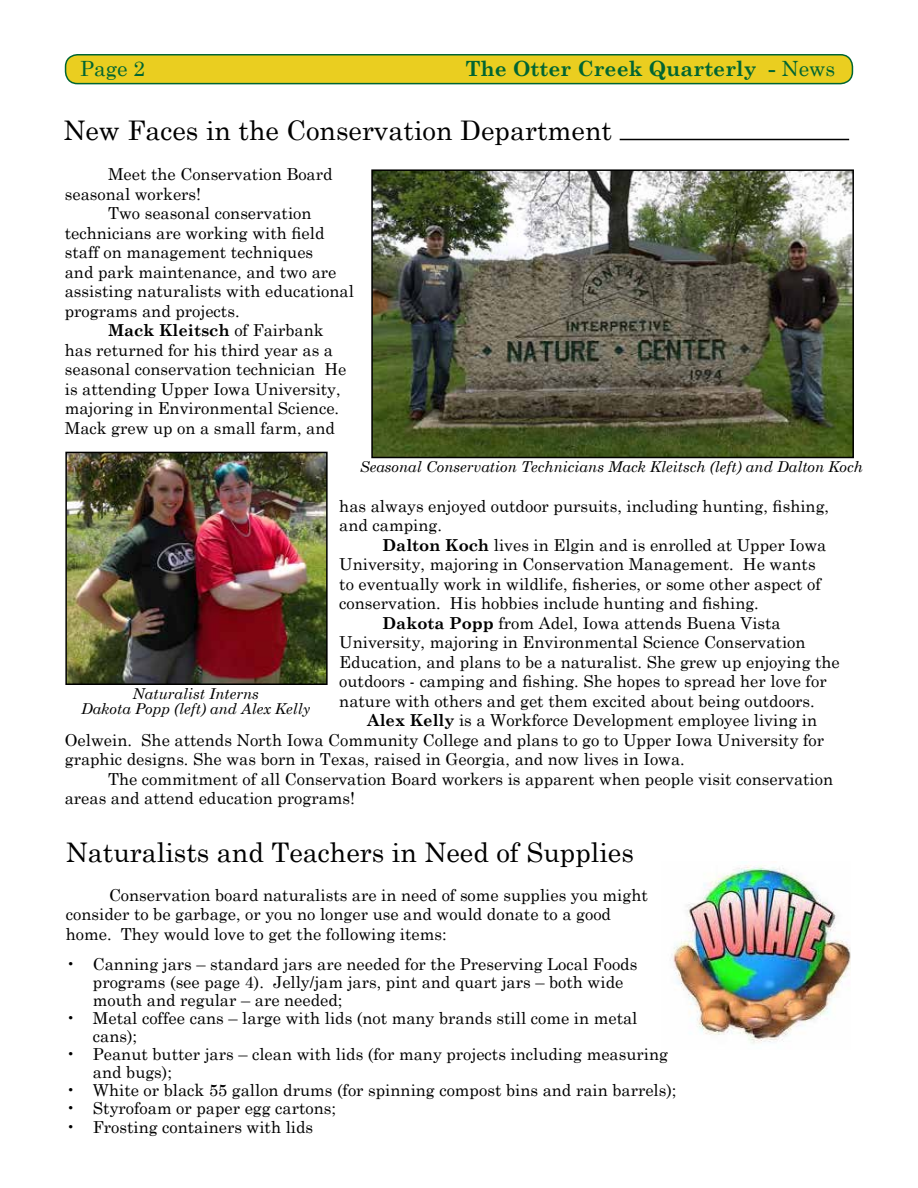
<style>
.page{position:relative;width:918px;height:1188px;background:#fff}
.page>*{position:absolute;margin:0;border:0;box-sizing:border-box;transform-origin:0 0}
.t1{font:27px "Century Schoolbook";color:#000}
.t2{font:700 21px "Century Schoolbook";color:#006532}
.t3{font:21px "Century Schoolbook";color:#006532}
.t4{font:16.5px/19.5px "Century Schoolbook";color:#000}
.t5{font:700 16.5px "Century Schoolbook";color:#000}
.t6{font:italic 15px/15px "Century Schoolbook";color:#000;text-align:center}
.s1{font-weight:400}
.s2{font-weight:700}
</style>
<div class="page">
<div style="left:66px;top:55px;width:786px;height:29px;background:#eace20;border-radius:12px"></div>
<div style="left:65px;top:54px;width:788px;height:30px;border:2px solid #006532;border-radius:12px"></div>
<hr style="left:620px;top:139px;width:229px;height:1px;background:#000">
<img style="left:671px;top:865px;width:179px;height:179px">
<img style="left:374px;top:172px;width:477px;height:283px">
<div style="left:371px;top:169px;width:483px;height:289px;border:2px solid #000"></div>
<img style="left:68px;top:455px;width:257px;height:227px">
<div style="left:65px;top:452px;width:263px;height:233px;border:2px solid #000"></div>
<p class="t3" style="left:80px;top:51px;width:66px">Page 2</p>
<p class="t2" style="left:465px;top:52px;width:371px">The Otter Creek Quarterly - <span class="s1">News</span></p>
<h1 class="t1" style="left:63px;top:107px;width:550px">New Faces in the Conservation Department</h1>
<p class="t4" style="left:65px;top:163px;width:269px;text-indent:43px">Meet the Conservation Board seasonal workers!</p>
<p class="t4" style="left:108px;top:202px;width:205px">Two seasonal conservation</p>
<p class="t4" style="left:65px;top:222px;width:261px">technicians are working with field</p>
<p class="t4" style="left:65px;top:241px;width:250px">staff on management techniques</p>
<p class="t4" style="left:65px;top:261px;width:273px">and park maintenance, and two are</p>
<p class="t4" style="left:65px;top:280px;width:291px">assisting naturalists with educational</p>
<p class="t4" style="left:65px;top:300px;width:176px">programs and projects.</p>
<p class="t5" style="left:108px;top:317px;width:217px">Mack Kleitsch <span class="s1">of Fairbank</span></p>
<p class="t4" style="left:65px;top:339px;width:270px">has returned for his third year as a</p>
<p class="t4" style="left:65px;top:358px;width:283px">seasonal conservation technician He</p>
<p class="t4" style="left:65px;top:378px;width:277px">is attending Upper Iowa University,</p>
<p class="t4" style="left:65px;top:397px;width:276px">majoring in Environmental Science.</p>
<p class="t4" style="left:65px;top:417px;width:272px">Mack grew up on a small farm, and</p>
<p class="t6" style="left:360px;top:459px;width:505px">Seasonal Conservation Technicians Mack Kleitsch (left) and Dalton Koch</p>
<p class="t4" style="left:339px;top:495px;width:491px">has always enjoyed outdoor pursuits, including hunting, fishing, and camping.</p>
<p class="t4" style="left:383px;top:534px;width:445px"><span class="s2">Dalton Koch</span> lives in Elgin and is enrolled at Upper Iowa</p>
<p class="t4" style="left:339px;top:553px;width:478px">University, majoring in Conservation Management. He wants</p>
<p class="t4" style="left:339px;top:573px;width:483px">to eventually work in wildlife, fisheries, or some other aspect of</p>
<p class="t4" style="left:339px;top:592px;width:421px">conservation. His hobbies include hunting and fishing.</p>
<p class="t4" style="left:383px;top:612px;width:400px"><span class="s2">Dakota Popp</span> from Adel, Iowa attends Buena Vista</p>
<p class="t4" style="left:339px;top:631px;width:468px">University, majoring in Environmental Science Conservation</p>
<p class="t4" style="left:339px;top:651px;width:502px">Education, and plans to be a naturalist. She grew up enjoying the</p>
<p class="t4" style="left:339px;top:670px;width:489px">outdoors - camping and fishing. She hopes to spread her love for</p>
<p class="t4" style="left:339px;top:690px;width:477px">nature with others and get them excited about being outdoors.</p>
<p class="t4" style="left:367px;top:709px;width:451px"><span class="s2">Alex Kelly</span> is a Workforce Development employee living in</p>
<p class="t4" style="left:65px;top:729px;width:761px">Oelwein. She attends North Iowa Community College and plans to go to Upper Iowa University for</p>
<p class="t4" style="left:65px;top:748px;width:622px">graphic designs. She was born in Texas, raised in Georgia, and now lives in Iowa.</p>
<p class="t4" style="left:108px;top:768px;width:727px">The commitment of all Conservation Board workers is apparent when people visit conservation</p>
<p class="t4" style="left:65px;top:787px;width:292px">areas and attend education programs!</p>
<p class="t6" style="left:81px;top:685px;width:231px">Naturalist Interns<br>Dakota Popp (left) and Alex Kelly</p>
<h1 class="t1" style="left:66px;top:829px;width:570px">Naturalists and Teachers in Need of Supplies</h1>
<p class="t4" style="left:66px;top:884px;width:583px;text-indent:43px">Conservation board naturalists are in need of some supplies you might consider to be garbage, or you no longer use and would donate to a good home. They would love to get the following items:</p>
<p class="t4" style="left:93px;top:954px;width:546px;line-height:18px;text-indent:-27px">• Canning jars – standard jars are needed for the Preserving Local Foods programs (see page 4). Jelly/jam jars, pint and quart jars – both wide mouth and regular – are needed;</p>
<p class="t4" style="left:93px;top:1008px;width:546px;line-height:18px;text-indent:-27px">• Metal coffee cans – large with lids (not many brands still come in metal cans);</p>
<p class="t4" style="left:93px;top:1044px;width:577px;line-height:18px;text-indent:-27px">• Peanut butter jars – clean with lids (for many projects including measuring and bugs);</p>
<p class="t4" style="left:66px;top:1079px;width:612px">• White or black 55 gallon drums (for spinning compost bins and rain barrels);</p>
<p class="t4" style="left:66px;top:1097px;width:272px">• Styrofoam or paper egg cartons;</p>
<p class="t4" style="left:66px;top:1116px;width:249px">• Frosting containers with lids</p>
</div>
